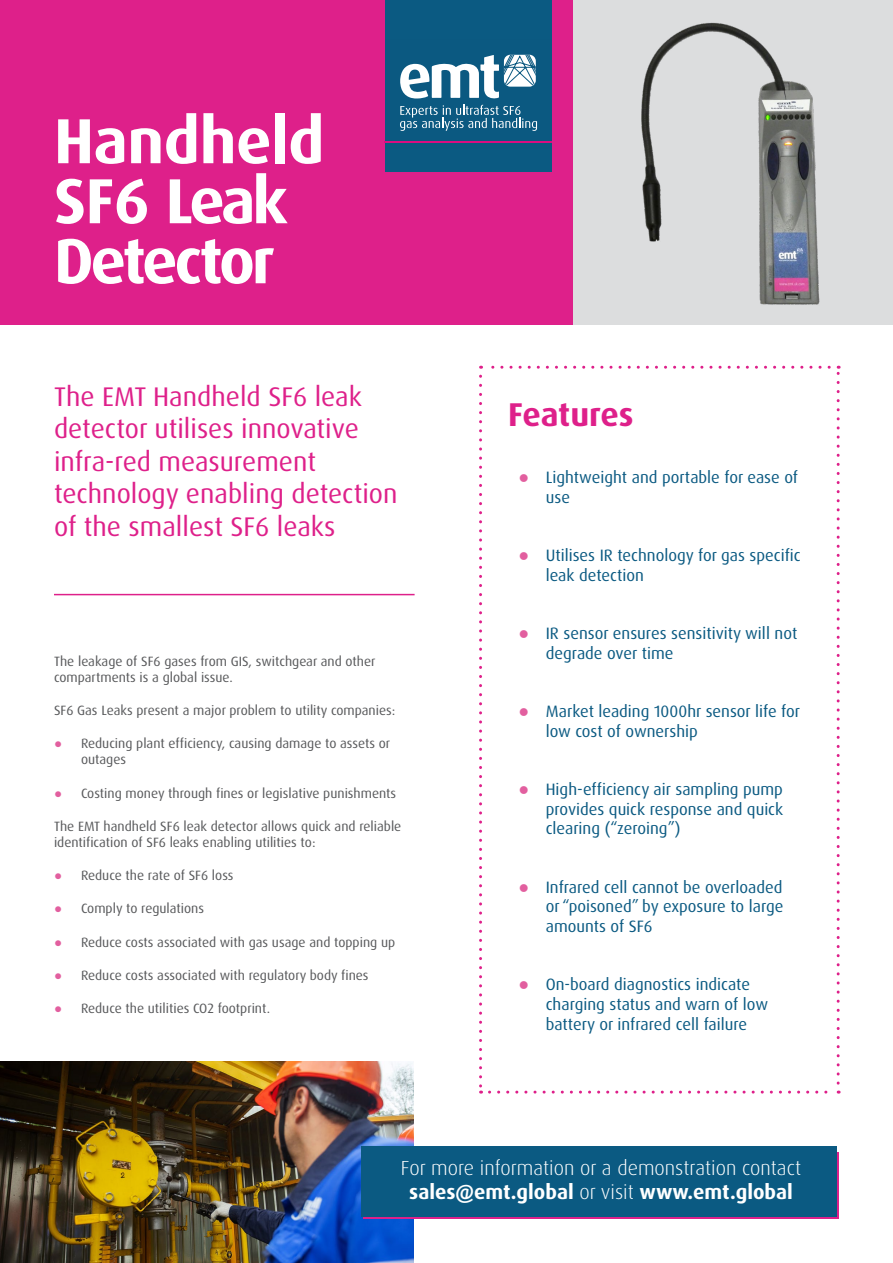
<style>
.page{position:relative;width:893px;height:1263px;background:#fff}
.page>*{position:absolute;margin:0;border:0;box-sizing:border-box;transform-origin:0 0}
.t1{font:700 63.75px/60px "Dax Pro";letter-spacing:-.04em;color:#fff}
.t2{font:700 33px "Dax Pro";letter-spacing:-.01em;color:#de208a}
.t3{font:27px/32.4px "Dax Pro";color:#de208a}
.t4{font:300 20.4px/24.5px "Dax Pro";color:#fff;text-align:center}
.t5{font:16.5px/19.8px "Dax Pro";color:#0b5a82}
.t6{font:13.5px/16.2px "Dax Pro";color:#58595b}
.s1{font-family:"Arial";color:#e25f9f}
.s2{font-weight:700}
</style>
<div class="page">
<img style="left:0;top:1061px;width:414px;height:202px">
<div style="left:0;top:0;width:573px;height:324px;background:#de208a"></div>
<div style="left:573px;top:0;width:320px;height:324px;background:#dcddde"></div>
<img style="left:641px;top:22px;width:179px;height:283px">
<div style="left:385px;top:0;width:167px;height:171px;background:#0b5a82"></div>
<svg style="left:400px;top:105px;width:137px;height:26px"></svg>
<svg style="left:400px;top:55px;width:136px;height:44px"></svg>
<hr style="left:385px;top:141px;width:167px;height:1px;background:#dc0d80">
<hr style="left:54px;top:594px;width:361px;height:1px;background:#de208a">
<svg style="left:479px;top:376px;width:3px;height:717px"></svg>
<svg style="left:489px;top:1090px;width:350px;height:3px"></svg>
<svg style="left:837px;top:366px;width:3px;height:717px"></svg>
<svg style="left:481px;top:366px;width:348px;height:3px"></svg>
<div style="left:364px;top:1152px;width:475px;height:66px;background:linear-gradient(to right,#0b5a82,#0b5a82)"></div>
<div style="left:361px;top:1146px;width:476px;height:70px;background:#0b5a82"></div>
<h1 class="t1" style="left:54px;top:112px;width:272px">Handheld<br>SF6 Leak<br>Detector</h1>
<h3 class="t3" style="left:54px;top:380px;width:345px">The EMT Handheld SF6 leak detector utilises innovative infra-red measurement technology enabling detection of the smallest SF6 leaks</h3>
<p class="t6" style="left:54px;top:653px;width:323px">The leakage of SF6 gases from GIS, switchgear and other compartments is a global issue.</p>
<p class="t6" style="left:54px;top:702px;width:343px">SF6 Gas Leaks present a major problem to utility companies:</p>
<p class="t6" style="left:81px;top:735px;width:311px;text-indent:-27px"><span class="s1">●</span> Reducing plant efficiency, causing damage to assets or outages</p>
<p class="t6" style="left:54px;top:785px;width:344px"><span class="s1">●</span> Costing money through fines or legislative punishments</p>
<p class="t6" style="left:54px;top:818px;width:349px">The EMT handheld SF6 leak detector allows quick and reliable identification of SF6 leaks enabling utilities to:</p>
<p class="t6" style="left:54px;top:867px;width:181px"><span class="s1">●</span> Reduce the rate of SF6 loss</p>
<p class="t6" style="left:54px;top:901px;width:152px"><span class="s1">●</span> Comply to regulations</p>
<p class="t6" style="left:54px;top:934px;width:343px"><span class="s1">●</span> Reduce costs associated with gas usage and topping up</p>
<p class="t6" style="left:54px;top:967px;width:316px"><span class="s1">●</span> Reduce costs associated with regulatory body fines</p>
<p class="t6" style="left:54px;top:1000px;width:218px"><span class="s1">●</span> Reduce the utilities CO2 footprint.</p>
<h2 class="t2" style="left:508px;top:393px;width:127px">Features</h2>
<p class="t5" style="left:546px;top:468px;width:254px">Lightweight and portable for ease of use</p>
<p class="t5" style="left:546px;top:546px;width:256px">Utilises IR technology for gas specific leak detection</p>
<p class="t5" style="left:546px;top:623px;width:253px">IR sensor ensures sensitivity will not degrade over time</p>
<p class="t5" style="left:546px;top:701px;width:256px">Market leading 1000hr sensor life for low cost of ownership</p>
<p class="t5" style="left:546px;top:779px;width:239px;text-align:justify">High-efficiency air sampling pump provides quick response and quick clearing (“zeroing”)</p>
<p class="t5" style="left:546px;top:877px;width:239px;text-align:justify">Infrared cell cannot be overloaded or “poisoned” by exposure to large amounts of SF6</p>
<p class="t5" style="left:546px;top:975px;width:224px">On-board diagnostics indicate charging status and warn of low battery or infrared cell failure</p>
<h3 class="t4" style="left:401px;top:1155px;width:402px">For more information or a demonstration contact <span class="s2">sales@emt.global</span> or visit <span class="s2">www.emt.global</span></h3>
</div>
